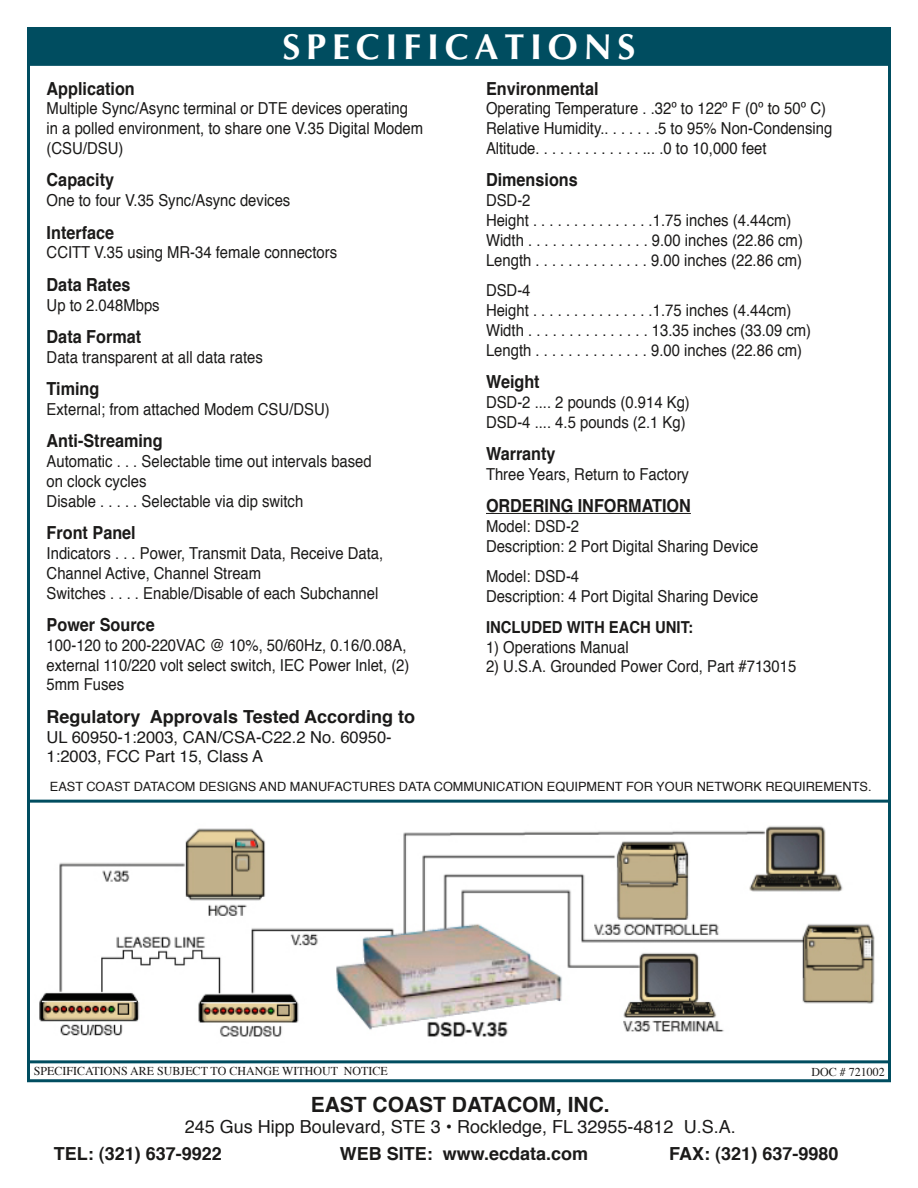
<style>
.page{position:relative;width:918px;height:1188px;background:#fff}
.page>*{position:absolute;margin:0;border:0;box-sizing:border-box;transform-origin:0 0}
.t1{font:700 36px "Optima";letter-spacing:.16em;color:#fff}
.t2{font:700 21px "Helvetica";color:#1b1a19}
.t3{font:700 18px "Helvetica";color:#1b1a19;scale:.9 1}
.t4{font:700 18px "Helvetica";color:#1b1a19}
.t5{font:18px "Helvetica";color:#1b1a19}
.t6{font:16.5px/19.8px "Helvetica";color:#1b1a19;scale:.9 1}
.t7{font:16.5px/19.8px "Helvetica";color:#1b1a19}
.t8{font:700 16.5px "Helvetica";color:#1b1a19;scale:.9 1}
.t9{font:12.75px "Helvetica";color:#1b1a19}
.t10{font:12px "Times";color:#1b1a19}
</style>
<div class="page">
<div style="left:27px;top:1060px;width:864px;height:22px;background:#fff;border:3px solid #004d60"></div>
<div style="left:27px;top:49px;width:864px;height:754px;background:#fff;border:3px solid #004d60"></div>
<div style="left:27px;top:27px;width:864px;height:39px;background:#004d60;border:2px solid #004d60"></div>
<hr style="left:486px;top:513px;width:205px;height:1px;background:#1b1a19">
<img style="left:39px;top:826px;width:836px;height:211px">
<h1 class="t1" style="left:283px;top:26px;width:354px">SPECIFICATIONS</h1>
<p class="t3" style="left:486px;top:74px;width:127px">Environmental</p>
<p class="t6" style="left:486px;top:99px;width:386px">Operating Temperature . .32º to 122º F (0º to 50º C)<br>Relative Humidity.. . . . . . .5 to 95% Non-Condensing<br>Altitude. . . . . . . . . . . . . ... .0 to 10,000 feet</p>
<p class="t3" style="left:486px;top:165px;width:104px">Dimensions</p>
<p class="t6" style="left:486px;top:191px;width:354px">DSD-2<br>Height . . . . . . . . . . . . . . .1.75 inches (4.44cm)<br>Width . . . . . . . . . . . . . . . 9.00 inches (22.86 cm)<br>Length . . . . . . . . . . . . . . 9.00 inches (22.86 cm)</p>
<p class="t6" style="left:486px;top:281px;width:363px">DSD-4<br>Height . . . . . . . . . . . . . . .1.75 inches (4.44cm)<br>Width . . . . . . . . . . . . . . . 13.35 inches (33.09 cm)<br>Length . . . . . . . . . . . . . . 9.00 inches (22.86 cm)</p>
<p class="t3" style="left:486px;top:367px;width:61px">Weight</p>
<p class="t6" style="left:486px;top:393px;width:228px">DSD-2 .... 2 pounds (0.914 Kg)<br>DSD-4 .... 4.5 pounds (2.1 Kg)</p>
<p class="t3" style="left:486px;top:439px;width:79px">Warranty</p>
<p class="t6" style="left:486px;top:465px;width:227px">Three Years, Return to Factory</p>
<p class="t3" style="left:486px;top:491px;width:229px">ORDERING INFORMATION</p>
<p class="t6" style="left:486px;top:517px;width:304px">Model: DSD-2<br>Description: 2 Port Digital Sharing Device</p>
<p class="t6" style="left:486px;top:567px;width:304px">Model: DSD-4<br>Description: 4 Port Digital Sharing Device</p>
<p class="t8" style="left:486px;top:614px;width:232px">INCLUDED WITH EACH UNIT:</p>
<p class="t6" style="left:486px;top:637px;width:160px">1) Operations Manual</p>
<p class="t6" style="left:486px;top:657px;width:346px">2) U.S.A. Grounded Power Cord, Part #713015</p>
<p class="t3" style="left:47px;top:74px;width:100px">Application</p>
<p class="t6" style="left:47px;top:99px;width:420px">Multiple Sync/Async terminal or DTE devices operating in a polled environment, to share one V.35 Digital Modem (CSU/DSU)</p>
<p class="t3" style="left:47px;top:165px;width:77px">Capacity</p>
<p class="t6" style="left:47px;top:191px;width:272px">One to four V.35 Sync/Async devices</p>
<p class="t3" style="left:47px;top:218px;width:77px">Interface</p>
<p class="t6" style="left:47px;top:243px;width:324px">CCITT V.35 using MR-34 female connectors</p>
<p class="t3" style="left:47px;top:270px;width:95px">Data Rates</p>
<p class="t6" style="left:47px;top:295px;width:127px">Up to 2.048Mbps</p>
<p class="t3" style="left:47px;top:322px;width:107px">Data Format</p>
<p class="t6" style="left:47px;top:348px;width:242px">Data transparent at all data rates</p>
<p class="t3" style="left:47px;top:374px;width:60px">Timing</p>
<p class="t6" style="left:47px;top:400px;width:316px">External; from attached Modem CSU/DSU)</p>
<p class="t3" style="left:47px;top:426px;width:131px">Anti-Streaming</p>
<p class="t6" style="left:47px;top:452px;width:363px">Automatic . . . Selectable time out intervals based on clock cycles<br>Disable . . . . . Selectable via dip switch</p>
<p class="t3" style="left:47px;top:518px;width:101px">Front Panel</p>
<p class="t6" style="left:47px;top:544px;width:376px">Indicators . . . Power, Transmit Data, Receive Data,<br>Channel Active, Channel Stream<br>Switches . . . . Enable/Disable of each Subchannel</p>
<p class="t3" style="left:47px;top:610px;width:122px">Power Source</p>
<p class="t6" style="left:47px;top:636px;width:405px">100-120 to 200-220VAC @ 10%, 50/60Hz, 0.16/0.08A, external 110/220 volt select switch, IEC Power Inlet, (2)<br>5mm Fuses</p>
<p class="t4" style="left:47px;top:702px;width:370px">Regulatory Approvals Tested According to</p>
<p class="t7" style="left:47px;top:727px;width:347px">UL 60950-1:2003, CAN/CSA-C22.2 No. 60950-<br>1:2003, FCC Part 15, Class A</p>
<p class="t9" style="left:50px;top:777px;width:823px">EAST COAST DATACOM DESIGNS AND MANUFACTURES DATA COMMUNICATION EQUIPMENT FOR YOUR NETWORK REQUIREMENTS.</p>
<p class="t10" style="left:34px;top:1060px;width:355px">SPECIFICATIONS ARE SUBJECT TO CHANGE WITHOUT NOTICE</p>
<p class="t10" style="left:812px;top:1061px;width:75px">DOC # 721002</p>
<p class="t2" style="left:311px;top:1087px;width:301px">EAST COAST DATACOM, INC.</p>
<p class="t5" style="left:185px;top:1113px;width:552px">245 Gus Hipp Boulevard, STE 3 • Rockledge, FL 32955-4812 U.S.A.</p>
<p class="t4" style="left:54px;top:1139px;width:170px">TEL: (321) 637-9922</p>
<p class="t4" style="left:340px;top:1139px;width:250px">WEB SITE: www.ecdata.com</p>
<p class="t4" style="left:669px;top:1139px;width:171px">FAX: (321) 637-9980</p>
</div>
